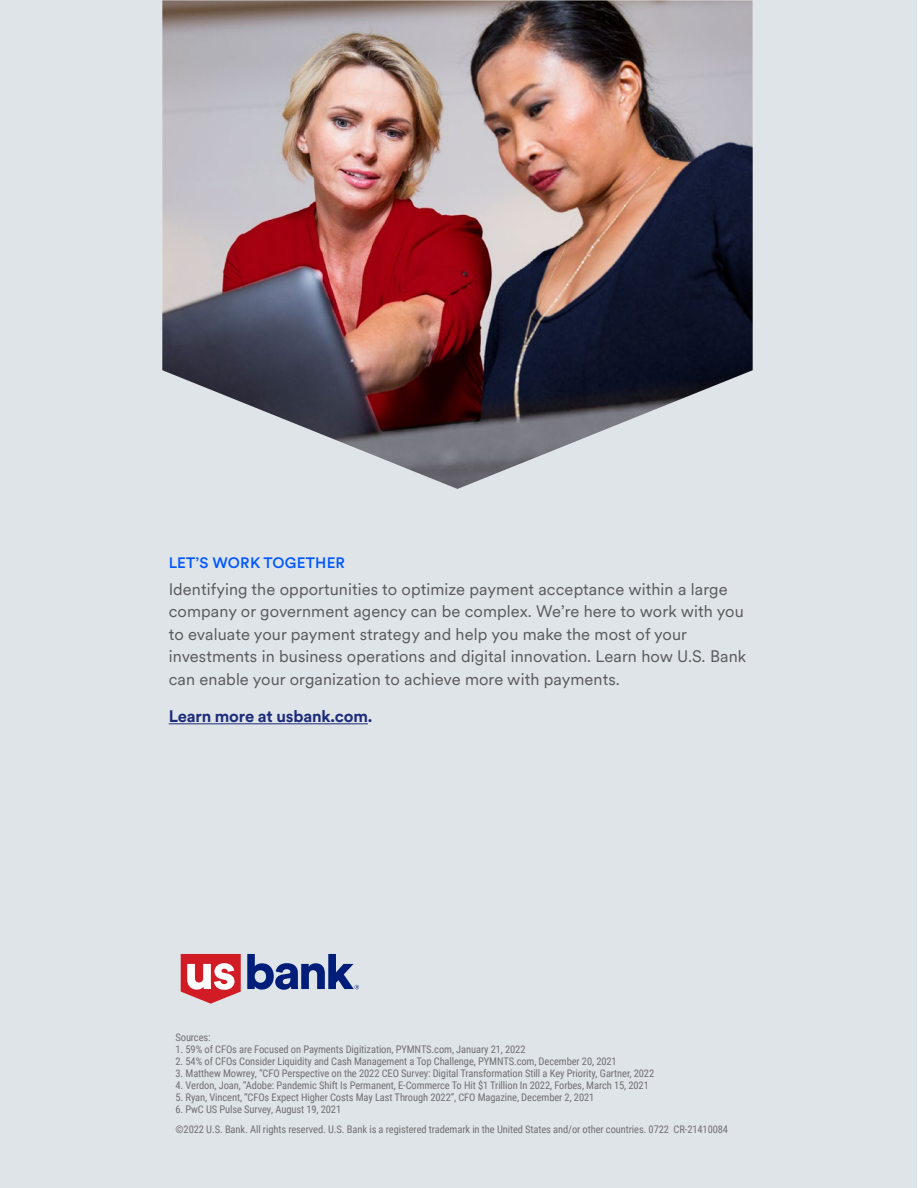
<style>
.page{position:relative;width:918px;height:1188px;background:#fff}
.page>*{position:absolute;margin:0;border:0;box-sizing:border-box;transform-origin:0 0}
.t1{font:16.5px/22.5px "U.S.Bank Circular";letter-spacing:.005em;color:#58595b}
.t2{font:700 16.5px "U.S.Bank Circular";letter-spacing:-.01em;color:#1b2b79}
.t3{font:500 15px "U.S.Bank Circular";letter-spacing:.015em;color:#0058ff}
.t4{font:10.5px/20.1px "Roboto Condensed";letter-spacing:-.01em;color:#717073}
</style>
<div class="page">
<div style="left:1px;top:1px;width:916px;height:1187px;background:#dfe4e8"></div>
<hr style="left:169px;top:723px;width:199px;height:1px;background:#1b2b79">
<svg style="left:247px;top:954px;width:112px;height:36px"></svg>
<svg style="left:181px;top:954px;width:60px;height:50px"></svg>
<img style="left:162px;top:0;width:591px;height:489px">
<h2 class="t3" style="left:169px;top:552px;width:178px">LET’S WORK TOGETHER</h2>
<p class="t1" style="left:169px;top:577px;width:579px">Identifying the opportunities to optimize payment acceptance within a large company or government agency can be complex. We’re here to work with you to evaluate your payment strategy and help you make the most of your investments in business operations and digital innovation. Learn how U.S. Bank can enable your organization to achieve more with payments.</p>
<h1 class="t2" style="left:169px;top:705px;width:205px">Learn more at usbank.com.</h1>
<p class="t4" style="left:176px;top:1027px;width:37px">Sources:</p>
<p class="t4" style="left:176px;top:1039px;width:352px">1. 59% of CFOs are Focused on Payments Digitization, PYMNTS.com, January 21, 2022</p>
<p class="t4" style="left:176px;top:1051px;width:443px">2. 54% of CFOs Consider Liquidity and Cash Management a Top Challenge, PYMNTS.com, December 20, 2021</p>
<p class="t4" style="left:176px;top:1063px;width:480px">3. Matthew Mowrey, “CFO Perspective on the 2022 CEO Survey: Digital Transformation Still a Key Priority, Gartner, 2022</p>
<p class="t4" style="left:176px;top:1075px;width:475px">4. Verdon, Joan, “Adobe: Pandemic Shift Is Permanent, E-Commerce To Hit $1 Trillion In 2022, Forbes, March 15, 2021</p>
<p class="t4" style="left:176px;top:1087px;width:420px">5. Ryan, Vincent, “CFOs Expect Higher Costs May Last Through 2022”, CFO Magazine, December 2, 2021</p>
<p class="t4" style="left:176px;top:1099px;width:554px">6. PwC US Pulse Survey, August 19, 2021<br>©2022 U.S. Bank. All rights reserved. U.S. Bank is a registered trademark in the United States and/or other countries. 0722 CR-21410084</p>
</div>
